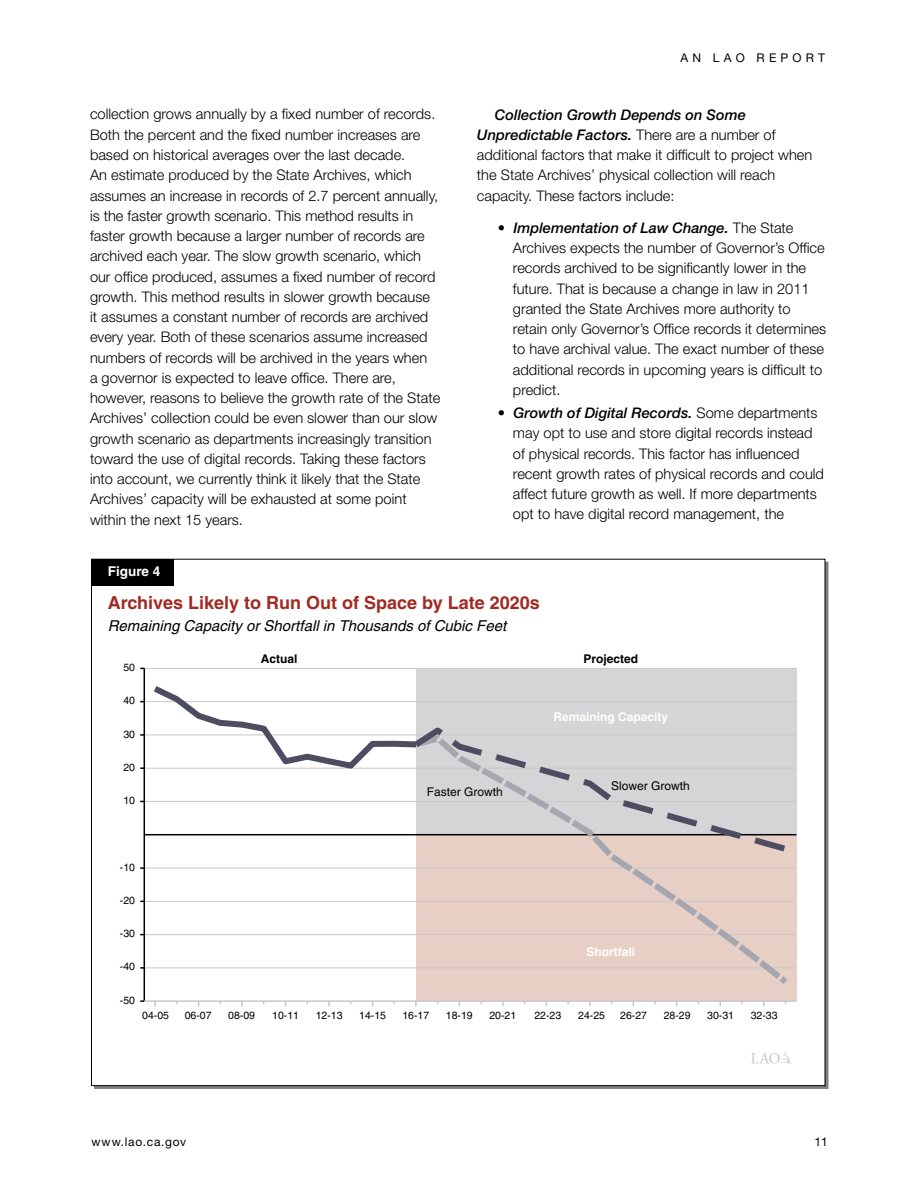
<style>
.page{position:relative;width:918px;height:1188px;background:#fff}
.page>*{position:absolute;margin:0;border:0;box-sizing:border-box;transform-origin:0 0}
.t1{font:700 18px "Helvetica";color:#a12b22}
.t2{font:italic 15px "Helvetica";color:#010101}
.t3{font:300 14.7px/20.2px "Helvetica Neue LT";color:#000}
.t4{font:700 13.5px "Helvetica";color:#fff}
.t5{font:700 12px "Helvetica";color:#fff}
.t6{font:12px "Helvetica";color:#010101}
.t7{font:700 12px "Helvetica";color:#010101}
.t8{font:12px "Helvetica Neue LT";letter-spacing:.065em;color:#000}
.t9{font:12px "Helvetica Neue LT";letter-spacing:.35em;color:#000}
.t10{font:12px "Helvetica Neue LT";letter-spacing:.21em;color:#000}
.t11{font:10.5px "Helvetica";color:#010101}
.s1{font-weight:500;font-style:italic}
.s2{font-weight:500}
</style>
<div class="page">
<svg style="left:751px;top:1052px;width:40px;height:12px"></svg>
<div style="left:416px;top:835px;width:380px;height:166px;background:#e8cfc6"></div>
<div style="left:416px;top:668px;width:380px;height:167px;background:#d4d5d6"></div>
<hr style="left:144px;top:668px;width:652px;height:1px;background:#c7c8ca">
<hr style="left:144px;top:701px;width:652px;height:1px;background:#c7c8ca">
<hr style="left:144px;top:735px;width:652px;height:1px;background:#c7c8ca">
<hr style="left:144px;top:768px;width:652px;height:1px;background:#c7c8ca">
<hr style="left:144px;top:801px;width:652px;height:1px;background:#c7c8ca">
<hr style="left:144px;top:868px;width:652px;height:1px;background:#c7c8ca">
<hr style="left:144px;top:901px;width:652px;height:1px;background:#c7c8ca">
<hr style="left:144px;top:934px;width:652px;height:1px;background:#c7c8ca">
<hr style="left:144px;top:968px;width:652px;height:1px;background:#c7c8ca">
<hr style="left:144px;top:668px;width:1px;height:333px;background:#000">
<hr style="left:144px;top:834px;width:652px;height:1px;background:#000">
<svg style="left:140px;top:681px;width:268px;height:92px"></svg>
<svg style="left:409px;top:835px;width:385px;height:149px"></svg>
<svg style="left:408px;top:727px;width:385px;height:129px"></svg>
<hr style="left:144px;top:1000px;width:652px;height:2px;background:#c7c8ca">
<div style="left:92px;top:559px;width:82px;height:26px;background:#000"></div>
<p class="t9" style="left:681px;top:50px;width:146px">AN LAO REPORT</p>
<p class="t3" style="left:90px;top:104px;width:352px">collection grows annually by a fixed number of records.<br>Both the percent and the fixed number increases are based on historical averages over the last decade.<br>An estimate produced by the State Archives, which assumes an increase in records of 2.7 percent annually, is the faster growth scenario. This method results in faster growth because a larger number of records are archived each year. The slow growth scenario, which our office produced, assumes a fixed number of record growth. This method results in slower growth because it assumes a constant number of records are archived every year. Both of these scenarios assume increased numbers of records will be archived in the years when<br>a governor is expected to leave office. There are, however, reasons to believe the growth rate of the State Archives’ collection could be even slower than our slow growth scenario as departments increasingly transition toward the use of digital records. Taking these factors into account, we currently think it likely that the State Archives’ capacity will be exhausted at some point within the next 15 years.</p>
<p class="t3" style="left:477px;top:104px;width:337px;text-indent:18px"><span class="s1">Collection Growth Depends on Some Unpredictable Factors.</span> There are a number of additional factors that make it difficult to project when the State Archives’ physical collection will reach capacity. These factors include:</p>
<p class="t3" style="left:513px;top:217px;width:315px;text-indent:-15px"><span class="s2">•</span> <span class="s1">Implementation of Law Change.</span> The State Archives expects the number of Governor’s Office records archived to be significantly lower in the future. That is because a change in law in 2011 granted the State Archives more authority to retain only Governor’s Office records it determines to have archival value. The exact number of these additional records in upcoming years is difficult to predict.</p>
<p class="t3" style="left:513px;top:402px;width:313px;text-indent:-15px"><span class="s2">•</span> <span class="s1">Growth of Digital Records.</span> Some departments may opt to use and store digital records instead of physical records. This factor has influenced recent growth rates of physical records and could affect future growth as well. If more departments opt to have digital record management, the</p>
<p class="t4" style="left:108px;top:563px;width:54px">Figure 4</p>
<p class="t1" style="left:108px;top:592px;width:433px">Archives Likely to Run Out of Space by Late 2020s</p>
<p class="t2" style="left:108px;top:617px;width:400px">Remaining Capacity or Shortfall in Thousands of Cubic Feet</p>
<p class="t11" style="left:123px;top:661px;width:13px">50</p>
<p class="t11" style="left:123px;top:694px;width:13px">40</p>
<p class="t11" style="left:123px;top:728px;width:13px">30</p>
<p class="t11" style="left:123px;top:761px;width:13px">20</p>
<p class="t11" style="left:123px;top:794px;width:13px">10</p>
<p class="t11" style="left:120px;top:861px;width:17px">-10</p>
<p class="t11" style="left:120px;top:894px;width:17px">-20</p>
<p class="t11" style="left:120px;top:927px;width:17px">-30</p>
<p class="t11" style="left:120px;top:961px;width:17px">-40</p>
<p class="t11" style="left:120px;top:994px;width:17px">-50</p>
<p class="t7" style="left:261px;top:652px;width:38px">Actual</p>
<p class="t7" style="left:583px;top:652px;width:56px">Projected</p>
<p class="t6" style="left:427px;top:785px;width:78px">Faster Growth</p>
<p class="t5" style="left:553px;top:710px;width:116px">Remaining Capacity</p>
<p class="t6" style="left:611px;top:779px;width:80px">Slower Growth</p>
<p class="t5" style="left:586px;top:944px;width:50px">Shortfall</p>
<p class="t11" style="left:142px;top:1010px;width:28px">04-05</p>
<p class="t11" style="left:185px;top:1010px;width:28px">06-07</p>
<p class="t11" style="left:228px;top:1010px;width:28px">08-09</p>
<p class="t11" style="left:272px;top:1010px;width:28px">10-11</p>
<p class="t11" style="left:316px;top:1010px;width:28px">12-13</p>
<p class="t11" style="left:359px;top:1010px;width:28px">14-15</p>
<p class="t11" style="left:402px;top:1010px;width:28px">16-17</p>
<p class="t11" style="left:446px;top:1010px;width:28px">18-19</p>
<p class="t11" style="left:489px;top:1010px;width:28px">20-21</p>
<p class="t11" style="left:534px;top:1010px;width:28px">22-23</p>
<p class="t11" style="left:578px;top:1010px;width:28px">24-25</p>
<p class="t11" style="left:620px;top:1010px;width:28px">26-27</p>
<p class="t11" style="left:664px;top:1010px;width:28px">28-29</p>
<p class="t11" style="left:707px;top:1010px;width:28px">30-31</p>
<p class="t11" style="left:751px;top:1010px;width:28px">32-33</p>
<p class="t8" style="left:92px;top:1134px;width:96px">www.lao.ca.gov</p>
<p class="t10" style="left:815px;top:1134px;width:15px">11</p>
</div>
